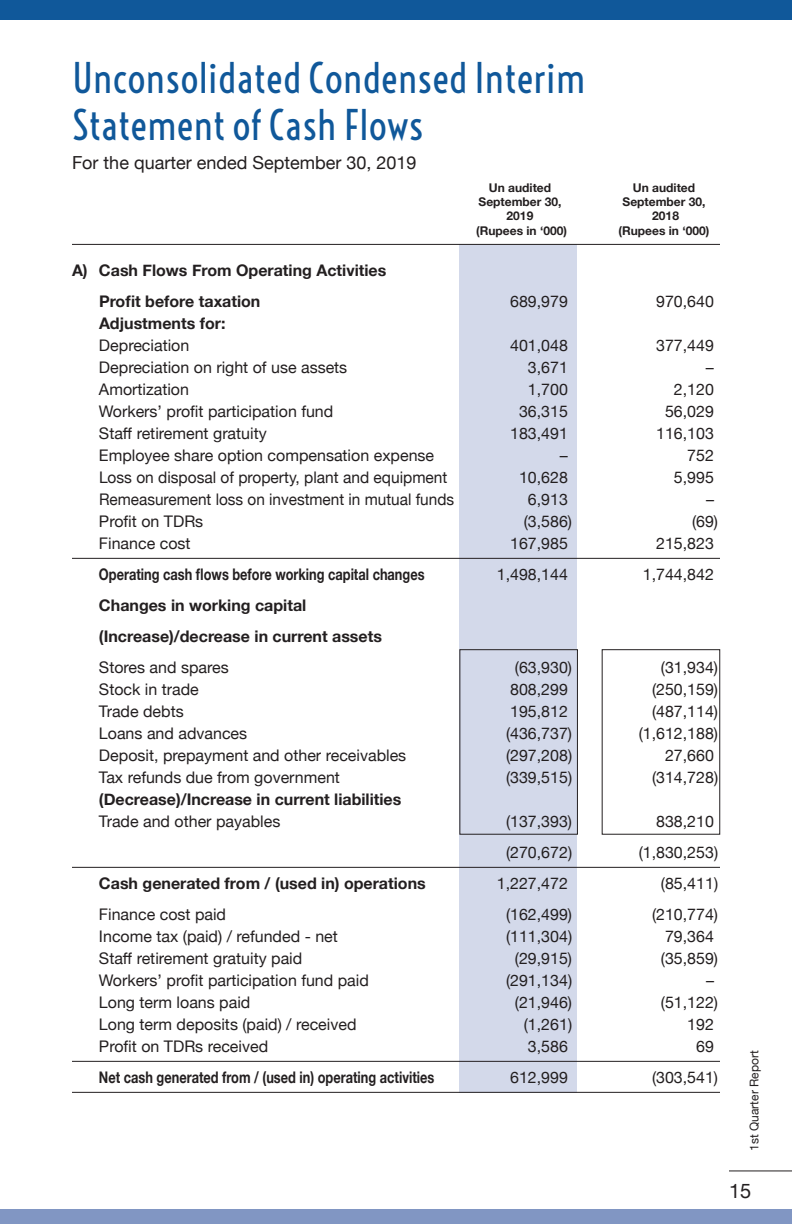
<style>
.page{position:relative;width:792px;height:1224px;background:#fff}
.page>*{position:absolute;margin:0;border:0;box-sizing:border-box;transform-origin:0 0}
._03_Page_Heading{font:40px "Voltaire";color:#10589a}
.t1{font:20px "Helvetica Neue";color:#231f20}
._04_Big_Text{font:18px "Helvetica Neue";color:#231f20}
.Basic_2_colm{font:16px "Helvetica Neue";color:#231f20}
.Basic_2_colm-2{font:700 16px "Helvetica Neue";color:#231f20}
.Basic_2_colm-3{font:700 16px "Helvetica Neue";color:#231f20;scale:.8 1}
.Basic_2_colm-4{font:16px "Helvetica Neue";color:#231f20;scale:.96 1}
.Basic_2_colm-5{font:700 12px "Helvetica Neue";color:#231f20}
.t2{font:12px "Helvetica Neue";color:#231f20}
</style>
<div class="page">
<hr style="left:729px;top:1171px;width:63px;height:1px;background:#231f20">
<div style="left:0;top:1210px;width:792px;height:14px;background:#8196c3"></div>
<div style="left:0;top:0;width:792px;height:19px;background:#10589a"></div>
<div style="left:460px;top:244px;width:117px;height:848px;background:#d3d9ea"></div>
<hr style="left:72px;top:244px;width:648px;height:1px;background:#231f20">
<hr style="left:72px;top:558px;width:648px;height:1px;background:#231f20">
<hr style="left:72px;top:867px;width:648px;height:1px;background:#231f20">
<hr style="left:72px;top:1061px;width:648px;height:1px;background:#231f20">
<hr style="left:72px;top:1092px;width:648px;height:1px;background:#231f20">
<div style="left:460px;top:649px;width:118px;height:185px;border:1px solid #231f20"></div>
<div style="left:602px;top:649px;width:118px;height:185px;border:1px solid #231f20"></div>
<p class="_03_Page_Heading" style="left:72px;top:54px;width:515px">Unconsolidated Condensed Interim</p>
<p class="_03_Page_Heading" style="left:72px;top:101px;width:353px">Statement of Cash Flows</p>
<p class="_04_Big_Text" style="left:72px;top:150px;width:346px">For the quarter ended September 30, 2019</p>
<p class="Basic_2_colm-5" style="left:489px;top:178px;width:64px">Un audited</p>
<p class="Basic_2_colm-5" style="left:633px;top:178px;width:64px">Un audited</p>
<p class="Basic_2_colm-5" style="left:479px;top:192px;width:84px">September 30,</p>
<p class="Basic_2_colm-5" style="left:623px;top:192px;width:84px">September 30,</p>
<p class="Basic_2_colm-5" style="left:507px;top:207px;width:28px">2019</p>
<p class="Basic_2_colm-5" style="left:652px;top:207px;width:28px">2018</p>
<p class="Basic_2_colm-5" style="left:476px;top:221px;width:92px">(Rupees in ‘000)</p>
<p class="Basic_2_colm-5" style="left:619px;top:221px;width:92px">(Rupees in ‘000)</p>
<p class="Basic_2_colm-2" style="left:72px;top:258px;width:316px">A) Cash Flows From Operating Activities</p>
<p class="Basic_2_colm-2" style="left:99px;top:289px;width:163px">Profit before taxation</p>
<p class="Basic_2_colm" style="left:510px;top:290px;width:59px">689,979</p>
<p class="Basic_2_colm" style="left:656px;top:290px;width:59px">970,640</p>
<p class="Basic_2_colm-2" style="left:99px;top:311px;width:128px">Adjustments for:</p>
<p class="Basic_2_colm" style="left:99px;top:334px;width:92px">Depreciation</p>
<p class="Basic_2_colm" style="left:510px;top:334px;width:59px">401,048</p>
<p class="Basic_2_colm" style="left:656px;top:334px;width:59px">377,449</p>
<p class="Basic_2_colm" style="left:99px;top:356px;width:250px">Depreciation on right of use assets</p>
<p class="Basic_2_colm" style="left:528px;top:356px;width:42px">3,671</p>
<p class="Basic_2_colm" style="left:706px;top:356px;width:9px">–</p>
<p class="Basic_2_colm" style="left:99px;top:378px;width:92px">Amortization</p>
<p class="Basic_2_colm" style="left:528px;top:378px;width:42px">1,700</p>
<p class="Basic_2_colm" style="left:674px;top:378px;width:42px">2,120</p>
<p class="Basic_2_colm" style="left:99px;top:400px;width:236px">Workers’ profit participation fund</p>
<p class="Basic_2_colm" style="left:519px;top:400px;width:50px">36,315</p>
<p class="Basic_2_colm" style="left:665px;top:400px;width:50px">56,029</p>
<p class="Basic_2_colm" style="left:99px;top:422px;width:169px">Staff retirement gratuity</p>
<p class="Basic_2_colm" style="left:510px;top:422px;width:59px">183,491</p>
<p class="Basic_2_colm" style="left:656px;top:422px;width:59px">116,103</p>
<p class="Basic_2_colm" style="left:99px;top:444px;width:337px">Employee share option compensation expense</p>
<p class="Basic_2_colm" style="left:560px;top:444px;width:9px">–</p>
<p class="Basic_2_colm" style="left:687px;top:444px;width:28px">752</p>
<p class="Basic_2_colm" style="left:99px;top:466px;width:350px">Loss on disposal of property, plant and equipment</p>
<p class="Basic_2_colm" style="left:519px;top:466px;width:50px">10,628</p>
<p class="Basic_2_colm" style="left:674px;top:466px;width:42px">5,995</p>
<p class="Basic_2_colm-4" style="left:99px;top:488px;width:371px">Remeasurement loss on investment in mutual funds</p>
<p class="Basic_2_colm" style="left:528px;top:488px;width:42px">6,913</p>
<p class="Basic_2_colm" style="left:706px;top:488px;width:9px">–</p>
<p class="Basic_2_colm" style="left:99px;top:510px;width:106px">Profit on TDRs</p>
<p class="Basic_2_colm" style="left:524px;top:510px;width:50px">(3,586)</p>
<p class="Basic_2_colm" style="left:692px;top:510px;width:28px">(69)</p>
<p class="Basic_2_colm" style="left:99px;top:532px;width:93px">Finance cost</p>
<p class="Basic_2_colm" style="left:510px;top:532px;width:59px">167,985</p>
<p class="Basic_2_colm" style="left:656px;top:532px;width:59px">215,823</p>
<p class="Basic_2_colm-3" style="left:99px;top:562px;width:409px">Operating cash flows before working capital changes</p>
<p class="Basic_2_colm" style="left:497px;top:563px;width:73px">1,498,144</p>
<p class="Basic_2_colm" style="left:643px;top:563px;width:73px">1,744,842</p>
<p class="Basic_2_colm-2" style="left:99px;top:593px;width:209px">Changes in working capital</p>
<p class="Basic_2_colm-2" style="left:99px;top:624px;width:284px">(Increase)/decrease in current assets</p>
<p class="Basic_2_colm" style="left:99px;top:656px;width:131px">Stores and spares</p>
<p class="Basic_2_colm" style="left:515px;top:656px;width:59px">(63,930)</p>
<p class="Basic_2_colm" style="left:661px;top:656px;width:59px">(31,934)</p>
<p class="Basic_2_colm" style="left:99px;top:678px;width:101px">Stock in trade</p>
<p class="Basic_2_colm" style="left:510px;top:678px;width:59px">808,299</p>
<p class="Basic_2_colm" style="left:652px;top:678px;width:68px">(250,159)</p>
<p class="Basic_2_colm" style="left:99px;top:700px;width:86px">Trade debts</p>
<p class="Basic_2_colm" style="left:510px;top:700px;width:59px">195,812</p>
<p class="Basic_2_colm" style="left:652px;top:700px;width:68px">(487,114)</p>
<p class="Basic_2_colm" style="left:99px;top:722px;width:150px">Loans and advances</p>
<p class="Basic_2_colm" style="left:506px;top:722px;width:68px">(436,737)</p>
<p class="Basic_2_colm" style="left:639px;top:722px;width:81px">(1,612,188)</p>
<p class="Basic_2_colm" style="left:99px;top:744px;width:309px">Deposit, prepayment and other receivables</p>
<p class="Basic_2_colm" style="left:506px;top:744px;width:68px">(297,208)</p>
<p class="Basic_2_colm" style="left:665px;top:744px;width:50px">27,660</p>
<p class="Basic_2_colm" style="left:99px;top:766px;width:242px">Tax refunds due from government</p>
<p class="Basic_2_colm" style="left:506px;top:766px;width:68px">(339,515)</p>
<p class="Basic_2_colm" style="left:652px;top:766px;width:68px">(314,728)</p>
<p class="Basic_2_colm-2" style="left:99px;top:787px;width:304px">(Decrease)/Increase in current liabilities</p>
<p class="Basic_2_colm" style="left:99px;top:810px;width:183px">Trade and other payables</p>
<p class="Basic_2_colm" style="left:506px;top:810px;width:68px">(137,393)</p>
<p class="Basic_2_colm" style="left:656px;top:810px;width:59px">838,210</p>
<p class="Basic_2_colm" style="left:506px;top:841px;width:68px">(270,672)</p>
<p class="Basic_2_colm" style="left:639px;top:841px;width:81px">(1,830,253)</p>
<p class="Basic_2_colm-2" style="left:99px;top:871px;width:328px">Cash generated from / (used in) operations</p>
<p class="Basic_2_colm" style="left:497px;top:872px;width:73px">1,227,472</p>
<p class="Basic_2_colm" style="left:661px;top:872px;width:59px">(85,411)</p>
<p class="Basic_2_colm" style="left:99px;top:903px;width:129px">Finance cost paid</p>
<p class="Basic_2_colm" style="left:506px;top:903px;width:68px">(162,499)</p>
<p class="Basic_2_colm" style="left:652px;top:903px;width:68px">(210,774)</p>
<p class="Basic_2_colm" style="left:99px;top:925px;width:240px">Income tax (paid) / refunded - net</p>
<p class="Basic_2_colm" style="left:506px;top:925px;width:68px">(111,304)</p>
<p class="Basic_2_colm" style="left:665px;top:925px;width:50px">79,364</p>
<p class="Basic_2_colm" style="left:99px;top:947px;width:205px">Staff retirement gratuity paid</p>
<p class="Basic_2_colm" style="left:515px;top:947px;width:59px">(29,915)</p>
<p class="Basic_2_colm" style="left:661px;top:947px;width:59px">(35,859)</p>
<p class="Basic_2_colm" style="left:99px;top:969px;width:271px">Workers’ profit participation fund paid</p>
<p class="Basic_2_colm" style="left:506px;top:969px;width:68px">(291,134)</p>
<p class="Basic_2_colm" style="left:706px;top:969px;width:9px">–</p>
<p class="Basic_2_colm" style="left:99px;top:991px;width:153px">Long term loans paid</p>
<p class="Basic_2_colm" style="left:515px;top:991px;width:59px">(21,946)</p>
<p class="Basic_2_colm" style="left:661px;top:991px;width:59px">(51,122)</p>
<p class="Basic_2_colm" style="left:99px;top:1013px;width:259px">Long term deposits (paid) / received</p>
<p class="Basic_2_colm" style="left:524px;top:1013px;width:50px">(1,261)</p>
<p class="Basic_2_colm" style="left:687px;top:1013px;width:28px">192</p>
<p class="Basic_2_colm" style="left:99px;top:1035px;width:171px">Profit on TDRs received</p>
<p class="Basic_2_colm" style="left:528px;top:1035px;width:42px">3,586</p>
<p class="Basic_2_colm" style="left:696px;top:1035px;width:19px">69</p>
<p class="Basic_2_colm-3" style="left:99px;top:1065px;width:421px">Net cash generated from / (used in) operating activities</p>
<p class="Basic_2_colm" style="left:510px;top:1066px;width:59px">612,999</p>
<p class="Basic_2_colm" style="left:652px;top:1066px;width:68px">(303,541)</p>
<p class="t2" style="left:746px;top:1151px;width:102px;rotate:-90deg">1st Quarter Report</p>
<p class="t1" style="left:729px;top:1177px;width:24px">15</p>
</div>
